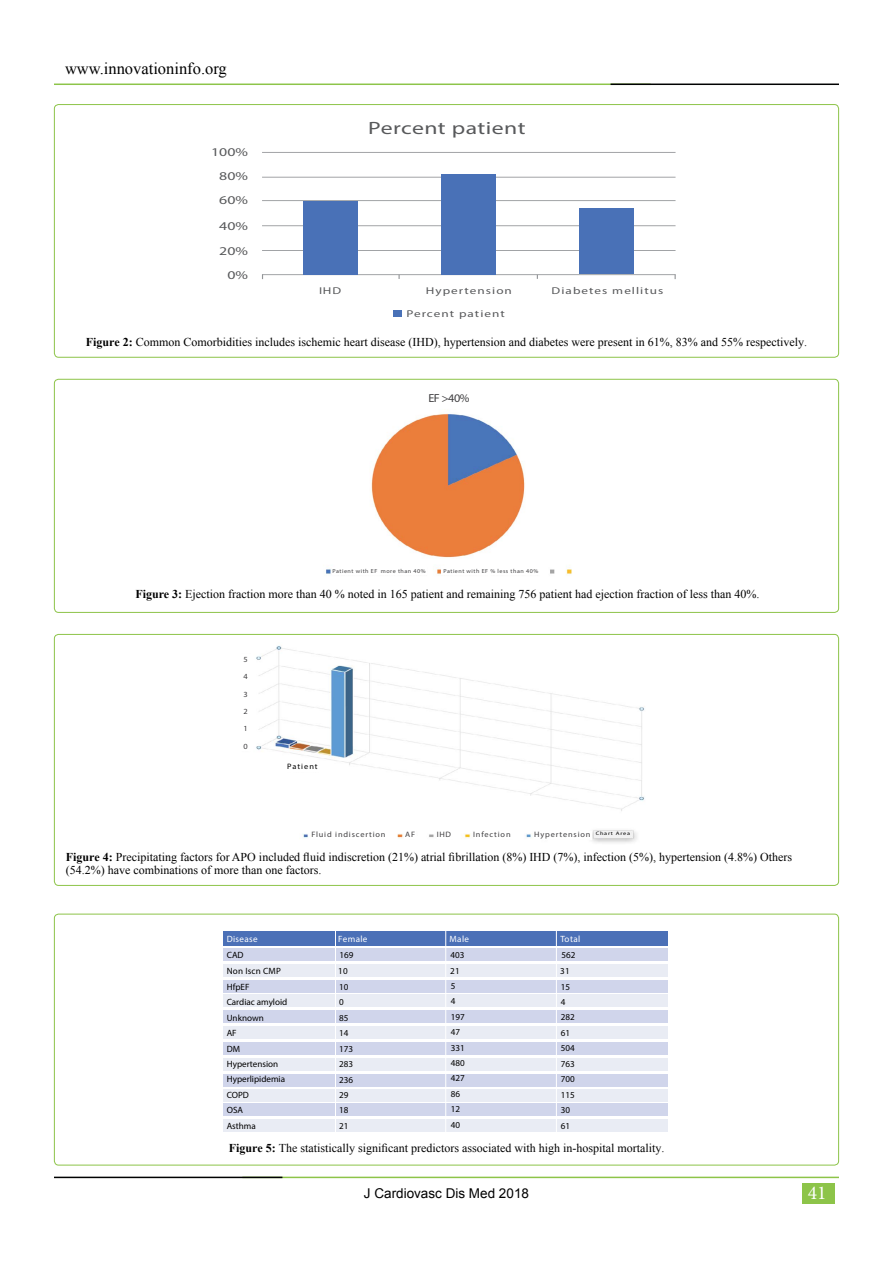
<style>
.page{position:relative;width:893px;height:1263px;background:#fff}
.page>*{position:absolute;margin:0;border:0;box-sizing:border-box;transform-origin:0 0}
.t1{font:19.5px "Minion Pro";color:#fff}
.t2{font:17.85px "Myriad Pro";letter-spacing:.02em;color:#58595b;scale:1.33 1}
.t3{font:16.5px "Times New Roman";color:#000}
.t4{font:13.5px "Arial";color:#000}
.t5{font:12px/13.2px "Times New Roman";color:#000}
.t6{font:11.85px/24.2px "Myriad Pro";color:#58595b;text-align:justify;scale:1.33 1}
.t7{font:11.7px "Myriad Pro";color:#414042;scale:1.05 1}
.t8{font:9.9px "Myriad Pro";letter-spacing:.08em;color:#58595b;scale:1.33 1}
.t9{font:9.15px/15.5px "Myriad Pro";color:#000}
.t10{font:9.15px "Myriad Pro";letter-spacing:.04em;color:#fff}
.t11{font:9.15px "Myriad Pro";letter-spacing:.02em;color:#000}
.t12{font:7.8px "Myriad Pro";letter-spacing:.1em;color:#414042;scale:1.06 1}
.t13{font:7.8px "Myriad Pro";letter-spacing:.12em;color:#000;scale:1.06 1}
.t14{font:5.85px "Myriad Pro";letter-spacing:.08em;color:#414042;scale:1.05 1}
.s1{font-weight:700}
</style>
<div class="page">
<div style="left:802px;top:1183px;width:33px;height:20px;background:#8dc449"></div>
<hr style="left:54px;top:84px;width:597px;height:1px;background:#8dc449">
<hr style="left:610px;top:84px;width:229px;height:1px;background:#000101">
<hr style="left:242px;top:1177px;width:597px;height:1px;background:#8dc449">
<hr style="left:54px;top:1177px;width:228px;height:1px;background:#000101">
<div style="left:54px;top:104px;width:785px;height:254px;border:1px solid #8dc449;border-radius:4px"></div>
<hr style="left:262px;top:152px;width:413px;height:1px;background:#939598">
<hr style="left:262px;top:177px;width:413px;height:1px;background:#939598">
<hr style="left:262px;top:200px;width:413px;height:1px;background:#939598">
<hr style="left:262px;top:225px;width:413px;height:1px;background:#939598">
<hr style="left:262px;top:250px;width:413px;height:1px;background:#939598">
<hr style="left:262px;top:274px;width:413px;height:1px;background:#939598">
<div style="left:303px;top:201px;width:54px;height:73px;background:#4971b7"></div>
<div style="left:579px;top:208px;width:55px;height:66px;background:#4971b7"></div>
<div style="left:442px;top:174px;width:54px;height:101px;background:#4971b7"></div>
<div style="left:393px;top:310px;width:9px;height:7px;background:#4971b7"></div>
<div style="left:54px;top:379px;width:785px;height:234px;border:1px solid #8dc449;border-radius:4px"></div>
<img style="left:326px;top:410px;width:246px;height:165px">
<div style="left:333px;top:567px;width:94px;height:8px;background:#fff"></div>
<div style="left:442px;top:566px;width:98px;height:9px;background:#fff"></div>
<div style="left:54px;top:634px;width:785px;height:252px;border:1px solid #8dc449;border-radius:4px"></div>
<img style="left:256px;top:645px;width:389px;height:198px">
<div style="left:286px;top:762px;width:36px;height:9px;background:#fff"></div>
<div style="left:594px;top:831px;width:36px;height:5px;background:#f1f1f2"></div>
<div style="left:311px;top:830px;width:76px;height:9px;background:#fff"></div>
<div style="left:404px;top:830px;width:13px;height:9px;background:#fff"></div>
<div style="left:437px;top:830px;width:17px;height:9px;background:#fff"></div>
<div style="left:473px;top:831px;width:42px;height:9px;background:#fff"></div>
<div style="left:533px;top:831px;width:59px;height:9px;background:#fff"></div>
<div style="left:54px;top:914px;width:785px;height:251px;border:1px solid #8dc449;border-radius:4px"></div>
<div style="left:224px;top:948px;width:444px;height:13px;background:#d0d5eb"></div>
<div style="left:224px;top:979px;width:444px;height:13px;background:#d0d5eb"></div>
<div style="left:224px;top:1010px;width:444px;height:13px;background:#d0d5eb"></div>
<div style="left:224px;top:1042px;width:444px;height:13px;background:#d0d5eb"></div>
<div style="left:224px;top:1074px;width:444px;height:13px;background:#d0d5eb"></div>
<div style="left:224px;top:1103px;width:444px;height:13px;background:#d0d5eb"></div>
<div style="left:224px;top:964px;width:444px;height:13px;background:#e9ecf4"></div>
<div style="left:224px;top:994px;width:444px;height:13px;background:#e9ecf4"></div>
<div style="left:224px;top:1026px;width:444px;height:13px;background:#e9ecf4"></div>
<div style="left:224px;top:1058px;width:444px;height:13px;background:#e9ecf4"></div>
<div style="left:224px;top:1089px;width:444px;height:13px;background:#e9ecf4"></div>
<div style="left:224px;top:1119px;width:444px;height:13px;background:#e9ecf4"></div>
<div style="left:224px;top:931px;width:444px;height:14px;background:#4b70b7"></div>
<hr style="left:335px;top:931px;width:1px;height:202px;background:#fff">
<hr style="left:445px;top:928px;width:1px;height:205px;background:#fff">
<hr style="left:556px;top:928px;width:1px;height:205px;background:#fff">
<h3 class="t3" style="left:65px;top:58px;width:163px">www.innovationinfo.org</h3>
<p class="t6" style="left:219px;top:140px;width:23px;text-indent:-8px">100% 80% 60%</p>
<p class="t6" style="left:219px;top:214px;width:23px;text-align:right">40%<br>20%<br>0%</p>
<h2 class="t2" style="left:368px;top:117px;width:120px">Percent patient</h2>
<p class="t8" style="left:319px;top:285px;width:18px">IHD</p>
<p class="t8" style="left:426px;top:285px;width:66px">Hypertension</p>
<p class="t8" style="left:552px;top:284px;width:86px">Diabetes mellitus</p>
<p class="t8" style="left:406px;top:307px;width:76px">Percent patient</p>
<p class="t5" style="left:86px;top:336px;width:723px"><span class="s1">Figure 2:</span> Common Comorbidities includes ischemic heart disease (IHD), hypertension and diabetes were present in 61%, 83% and 55% respectively.</p>
<p class="t7" style="left:428px;top:391px;width:41px">EF &gt;40%</p>
<p class="t14" style="left:333px;top:567px;width:90px">Patient with EF more than 40%</p>
<p class="t14" style="left:443px;top:567px;width:92px">Patient with EF % less than 40%</p>
<p class="t5" style="left:135px;top:587px;width:626px"><span class="s1">Figure 3:</span> Ejection fraction more than 40 % noted in 165 patient and remaining 756 patient had ejection fraction of less than 40%.</p>
<p class="t12" style="left:243px;top:655px;width:6px">5</p>
<p class="t12" style="left:243px;top:672px;width:6px">4</p>
<p class="t12" style="left:243px;top:689px;width:6px">3</p>
<p class="t12" style="left:243px;top:706px;width:6px">2</p>
<p class="t12" style="left:243px;top:724px;width:6px">1</p>
<p class="t12" style="left:243px;top:741px;width:6px">0</p>
<p class="t13" style="left:287px;top:761px;width:30px">Patient</p>
<p class="t12" style="left:311px;top:830px;width:72px">Fluid indiscertion</p>
<p class="t12" style="left:405px;top:830px;width:11px">AF</p>
<p class="t12" style="left:437px;top:830px;width:15px">IHD</p>
<p class="t12" style="left:473px;top:830px;width:37px">Infection</p>
<p class="t12" style="left:534px;top:830px;width:92px">Hypertension <sup>Chart</sup> <sup>Area</sup></p>
<p class="t5" style="left:66px;top:850px;width:728px"><span class="s1">Figure 4:</span> Precipitating factors for APO included fluid indiscretion (21%) atrial fibrillation (8%) IHD (7%), infection (5%), hypertension (4.8%) Others (54.2%) have combinations of more than one factors.</p>
<p class="t10" style="left:227px;top:933px;width:33px">Disease</p>
<p class="t10" style="left:338px;top:933px;width:31px">Female</p>
<p class="t10" style="left:450px;top:933px;width:21px">Male</p>
<p class="t10" style="left:560px;top:933px;width:21px">Total</p>
<p class="t9" style="left:227px;top:947px;width:18px">CAD</p>
<p class="t9" style="left:339px;top:947px;width:15px">169</p>
<p class="t9" style="left:450px;top:947px;width:15px">403</p>
<p class="t9" style="left:562px;top:947px;width:15px">562</p>
<p class="t11" style="left:227px;top:965px;width:56px">Non Iscn CMP</p>
<p class="t9" style="left:338px;top:963px;width:11px">10</p>
<p class="t9" style="left:450px;top:963px;width:11px">21</p>
<p class="t9" style="left:560px;top:963px;width:11px">31</p>
<p class="t9" style="left:227px;top:979px;width:62px">HfpEF<br>Cardiac amyloid<br>Unknown<br>AF<br>DM<br>Hypertension<br>Hyperlipidemia<br>COPD<br>OSA<br>Asthma</p>
<p class="t9" style="left:339px;top:979px;width:15px">10<br>0<br>85<br>14<br>173<br>283<br>236<br>29<br>18<br>21</p>
<p class="t9" style="left:451px;top:978px;width:15px">5<br>4<br>197<br>47<br>331<br>480<br>427<br>86<br>12<br>40</p>
<p class="t9" style="left:561px;top:978px;width:15px">15<br>4<br>282<br>61<br>504<br>763<br>700<br>115<br>30<br>61</p>
<p class="t5" style="left:229px;top:1141px;width:437px"><span class="s1">Figure 5:</span> The statistically significant predictors associated with high in-hospital mortality.</p>
<p class="t4" style="left:364px;top:1184px;width:167px">J Cardiovasc Dis Med 2018</p>
<h1 class="t1" style="left:808px;top:1179px;width:20px">41</h1>
</div>
